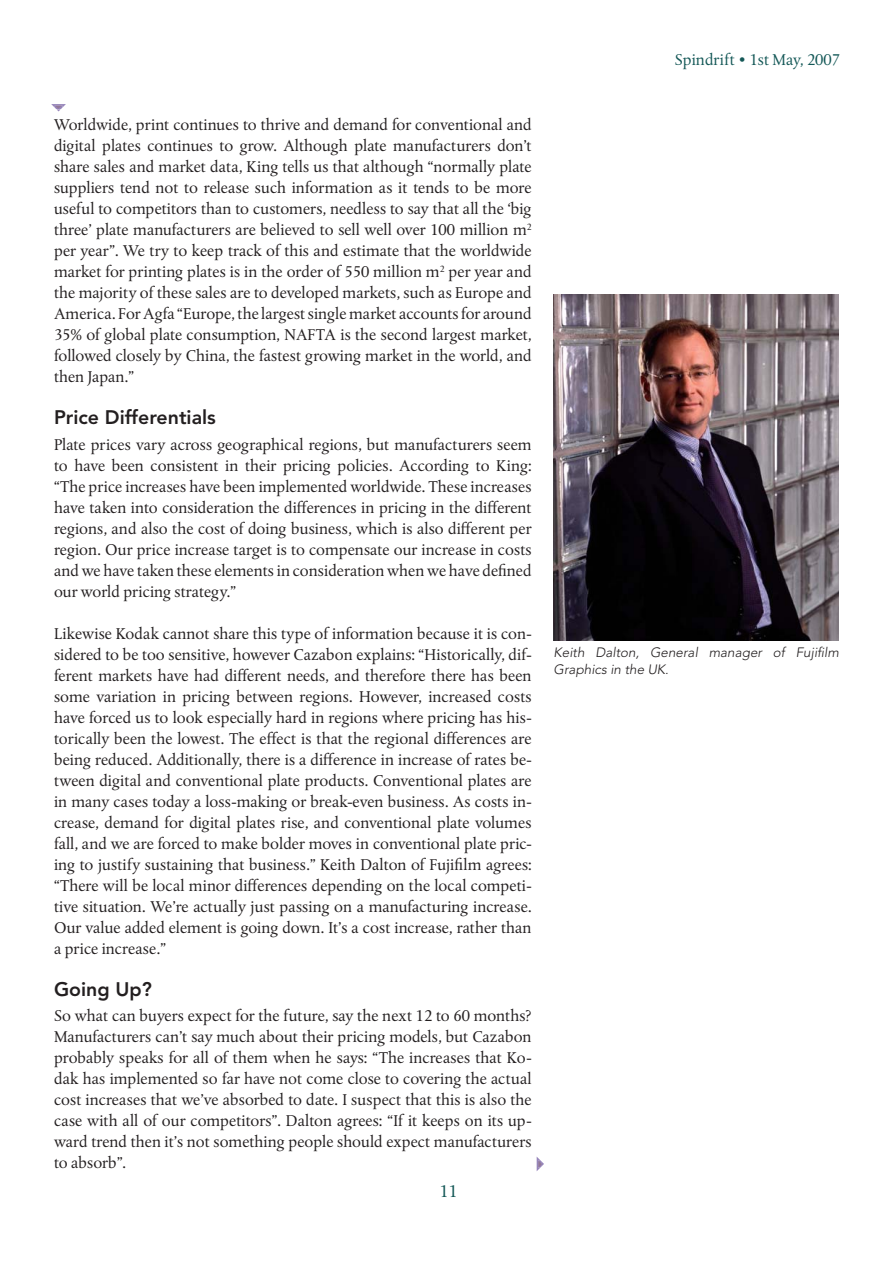
<style>
.page{position:relative;width:893px;height:1263px;background:#fff}
.page>*{position:absolute;margin:0;border:0;box-sizing:border-box;transform-origin:0 0}
.t1{font:800 19.5px "Avenir LT Std";color:#231f20}
.t2{font:18px "Albertina MT Std";color:#145857}
.t3{font:16.5px/21px "Albertina MT Std";color:#231f20;text-align:justify}
.t4{font:16.5px "Albertina MT Std";color:#145857}
.t5{font:italic 300 13.5px/16.2px "Avenir LT Std";color:#231f20}
</style>
<div class="page">
<img style="left:554px;top:294px;width:285px;height:346px">
<svg style="left:51px;top:104px;width:15px;height:7px"></svg>
<svg style="left:537px;top:1157px;width:7px;height:14px"></svg>
<p class="t3" style="left:54px;top:115px;width:479px">Worldwide, print continues to thrive and demand for conventional and digital plates continues to grow. Although plate manufacturers don’t share sales and market data, King tells us that although “normally plate suppliers tend not to release such information as it tends to be more useful to competitors than to customers, needless to say that all the ‘big three’ plate manufacturers are believed to sell well over 100 million m<sup>2 </sup>per year”. We try to keep track of this and estimate that the worldwide market for printing plates is in the order of 550 million m<sup>2</sup> per year and the majority of these sales are to developed markets, such as Europe and America. For Agfa “Europe, the largest single market accounts for around 35% of global plate consumption, NAFTA is the second largest market, followed closely by China, the fastest growing market in the world, and then Japan.”</p>
<p class="t1" style="left:54px;top:408px;width:163px">Price Differentials</p>
<p class="t3" style="left:54px;top:435px;width:479px">Plate prices vary across geographical regions, but manufacturers seem to have been consistent in their pricing policies. According to King: “The price increases have been implemented worldwide. These increases have taken into consideration the differences in pricing in the different regions, and also the cost of doing business, which is also different per region. Our price increase target is to compensate our increase in costs and we have taken these elements in consideration when we have defined our world pricing strategy.”</p>
<p class="t3" style="left:54px;top:624px;width:479px">Likewise Kodak cannot share this type of information because it is con&shy;sidered to be too sensitive, however Cazabon explains: “Historically, dif&shy;ferent markets have had different needs, and therefore there has been some variation in pricing between regions. However, increased costs have forced us to look especially hard in regions where pricing has his&shy;torically been the lowest. The effect is that the regional differences are being reduced. Additionally, there is a difference in increase of rates be&shy;tween digital and conventional plate products. Conventional plates are in many cases today a loss-making or break-even business. As costs in&shy;crease, demand for digital plates rise, and conventional plate volumes fall, and we are forced to make bolder moves in conventional plate pric&shy;ing to justify sustaining that business.” Keith Dalton of Fujifilm agrees: “There will be local minor differences depending on the local competi&shy;tive situation. We’re actually just passing on a manufacturing increase.<br>Our value added element is going down. It’s a cost increase, rather than a price increase.”</p>
<p class="t1" style="left:54px;top:979px;width:99px">Going Up?</p>
<p class="t3" style="left:54px;top:1006px;width:479px">So what can buyers expect for the future, say the next 12 to 60 months?<br>Manufacturers can’t say much about their pricing models, but Cazabon probably speaks for all of them when he says: “The increases that Ko&shy;dak has implemented so far have not come close to covering the actual cost increases that we’ve absorbed to date. I suspect that this is also the case with all of our competitors”. Dalton agrees: “If it keeps on its up&shy;ward trend then it’s not something people should expect manufacturers to absorb”.</p>
<p class="t2" style="left:440px;top:1183px;width:19px">11</p>
<p class="t4" style="left:675px;top:52px;width:167px">Spindrift • 1st May, 2007</p>
<p class="t5" style="left:554px;top:645px;width:287px">Keith Dalton, General manager of Fujifilm<br>Graphics in the UK.</p>
</div>
